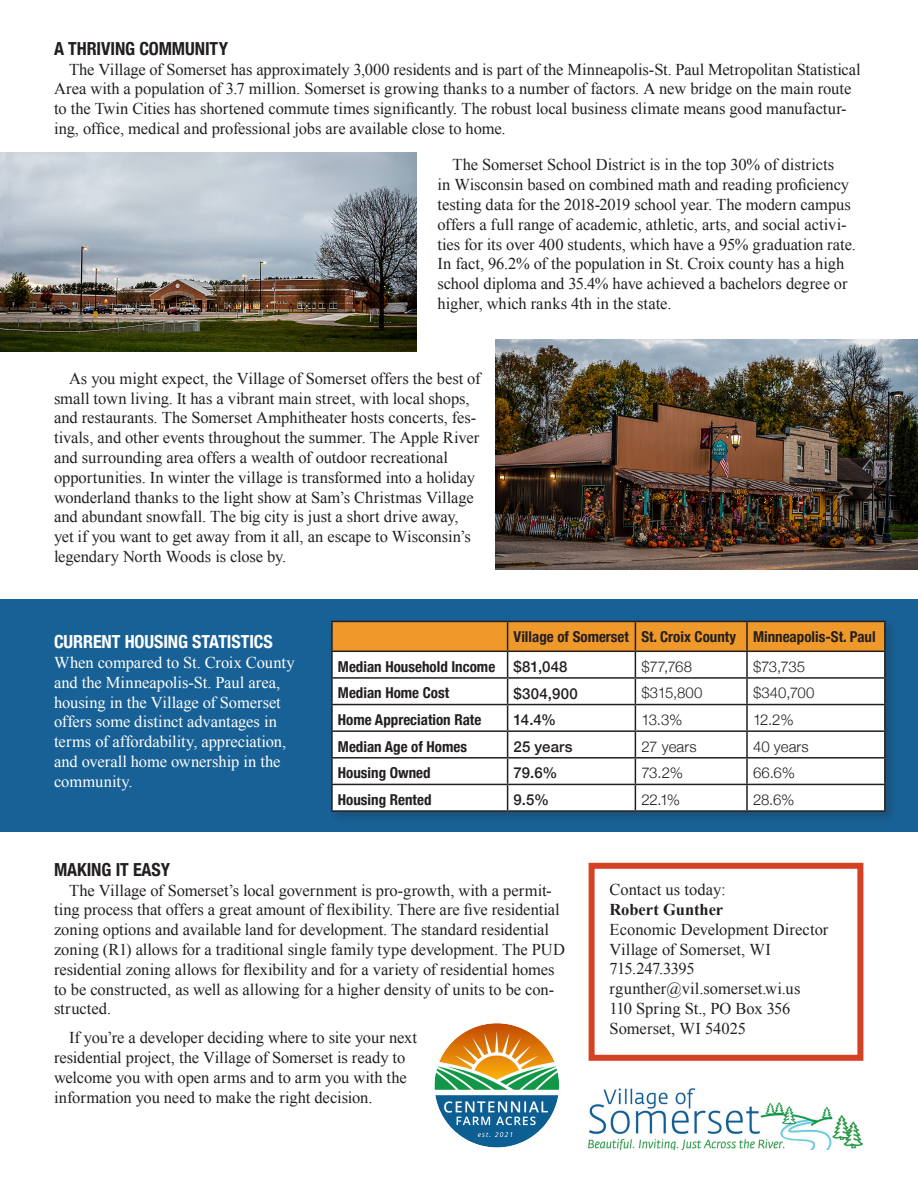
<style>
.page{position:relative;width:918px;height:1188px;background:#fff}
.page>*{position:absolute;margin:0;border:0;box-sizing:border-box;transform-origin:0 0}
.t1{font:700 condensed 18px "Helvetica Neue";letter-spacing:-.005em;color:#231f20}
.t2{font:700 condensed 18px "Helvetica Neue";letter-spacing:-.005em;color:#fff}
.t3{font:16.5px/19.8px "Times New Roman";letter-spacing:-.005em;color:#231f20}
.t4{font:16.5px/19.8px "Times New Roman";letter-spacing:-.005em;color:#fff}
.t5{font:700 16.5px "Times New Roman";letter-spacing:-.005em;color:#231f20}
.t6{font:16.5px "Times New Roman";letter-spacing:-.04em;color:#231f20}
.t7{font:700 condensed 15px "Helvetica Neue";color:#231f20}
.t8{font:300 15px "Helvetica Neue";color:#231f20}
.t9{font:500 15px "Helvetica Neue";letter-spacing:.015em;color:#231f20}
</style>
<div class="page">
<div style="left:0;top:599px;width:918px;height:233px;background:#186196"></div>
<div style="left:589px;top:863px;width:274px;height:198px;border:6px solid #d64123"></div>
<img style="left:589px;top:1088px;width:273px;height:62px">
<img style="left:496px;top:340px;width:422px;height:229px">
<img style="left:0;top:152px;width:416px;height:199px">
<div style="left:328px;top:617px;width:570px;height:207px;background:#231f20;opacity:.25"></div>
<hr style="left:331px;top:621px;width:177px;height:1px;background:#231f20">
<hr style="left:331px;top:622px;width:2px;height:29px;background:#231f20">
<hr style="left:747px;top:621px;width:139px;height:1px;background:#231f20">
<hr style="left:884px;top:622px;width:2px;height:29px;background:#231f20">
<hr style="left:331px;top:651px;width:177px;height:1px;background:#231f20">
<hr style="left:331px;top:652px;width:2px;height:25px;background:#231f20">
<hr style="left:747px;top:651px;width:139px;height:1px;background:#231f20">
<hr style="left:884px;top:652px;width:2px;height:25px;background:#231f20">
<hr style="left:331px;top:677px;width:177px;height:2px;background:#231f20">
<hr style="left:331px;top:679px;width:2px;height:25px;background:#231f20">
<hr style="left:747px;top:677px;width:139px;height:2px;background:#231f20">
<hr style="left:884px;top:679px;width:2px;height:25px;background:#231f20">
<hr style="left:331px;top:704px;width:177px;height:1px;background:#231f20">
<hr style="left:331px;top:705px;width:2px;height:25px;background:#231f20">
<hr style="left:747px;top:704px;width:139px;height:1px;background:#231f20">
<hr style="left:884px;top:705px;width:2px;height:25px;background:#231f20">
<hr style="left:331px;top:730px;width:177px;height:2px;background:#231f20">
<hr style="left:331px;top:732px;width:2px;height:25px;background:#231f20">
<hr style="left:747px;top:730px;width:139px;height:2px;background:#231f20">
<hr style="left:884px;top:732px;width:2px;height:25px;background:#231f20">
<hr style="left:331px;top:757px;width:177px;height:2px;background:#231f20">
<hr style="left:331px;top:759px;width:2px;height:25px;background:#231f20">
<hr style="left:747px;top:757px;width:139px;height:2px;background:#231f20">
<hr style="left:884px;top:759px;width:2px;height:25px;background:#231f20">
<hr style="left:331px;top:784px;width:177px;height:1px;background:#231f20">
<hr style="left:331px;top:785px;width:2px;height:25px;background:#231f20">
<svg style="left:332px;top:621px;width:553px;height:189px"></svg>
<hr style="left:747px;top:784px;width:139px;height:1px;background:#231f20">
<hr style="left:746px;top:785px;width:2px;height:25px;background:#231f20">
<hr style="left:884px;top:785px;width:2px;height:25px;background:#231f20">
<hr style="left:331px;top:810px;width:177px;height:2px;background:#231f20">
<hr style="left:508px;top:810px;width:127px;height:2px;background:#231f20">
<hr style="left:635px;top:810px;width:112px;height:2px;background:#231f20">
<hr style="left:747px;top:810px;width:139px;height:2px;background:#231f20">
<img style="left:434px;top:1023px;width:125px;height:125px">
<p class="t1" style="left:54px;top:33px;width:176px">A THRIVING COMMUNITY</p>
<p class="t3" style="left:54px;top:59px;width:808px;text-indent:15px">The Village of Somerset has approximately 3,000 residents and is part of the Minneapolis-St. Paul Metropolitan Statistical Area with a population of 3.7 million. Somerset is growing thanks to a number of factors. A new bridge on the main route to the Twin Cities has shortened commute times significantly. The robust local business climate means good manufactur&shy;ing, office, medical and professional jobs are available close to home.</p>
<p class="t3" style="left:437px;top:155px;width:420px;text-indent:15px">The Somerset School District is in the top 30% of districts<br>in Wisconsin based on combined math and reading proficiency testing data for the 2018-2019 school year. The modern campus offers a full range of academic, athletic, arts, and social activi&shy;ties for its over 400 students, which have a 95% graduation rate.<br>In fact, 96.2% of the population in St. Croix county has a high school diploma and 35.4% have achieved a bachelors degree or higher, which ranks 4th in the state.</p>
<p class="t3" style="left:54px;top:368px;width:428px;text-indent:15px">As you might expect, the Village of Somerset offers the best of small town living. It has a vibrant main street, with local shops, and restaurants. The Somerset Amphitheater hosts concerts, fes&shy;tivals, and other events throughout the summer. The Apple River and surrounding area offers a wealth of outdoor recreational opportunities. In winter the village is transformed into a holiday wonderland thanks to the light show at Sam’s Christmas Village and abundant snowfall. The big city is just a short drive away, yet if you want to get away from it all, an escape to Wisconsin’s legendary North Woods is close by.</p>
<p class="t2" style="left:54px;top:627px;width:220px">CURRENT HOUSING STATISTICS</p>
<p class="t4" style="left:54px;top:652px;width:242px">When compared to St. Croix County and the Minneapolis-St. Paul area, housing in the Village of Somerset offers some distinct advantages in terms of affordability, appreciation, and overall home ownership in the community.</p>
<p class="t7" style="left:514px;top:624px;width:117px">Village of Somerset</p>
<p class="t7" style="left:641px;top:624px;width:96px">St. Croix County</p>
<p class="t7" style="left:753px;top:624px;width:124px">Minneapolis-St. Paul</p>
<p class="t7" style="left:338px;top:654px;width:159px">Median Household Income</p>
<p class="t9" style="left:514px;top:655px;width:56px">$81,048</p>
<p class="t8" style="left:641px;top:654px;width:52px">$77,768</p>
<p class="t8" style="left:753px;top:654px;width:54px">$73,735</p>
<p class="t7" style="left:338px;top:681px;width:113px">Median Home Cost</p>
<p class="t9" style="left:514px;top:681px;width:66px">$304,900</p>
<p class="t8" style="left:641px;top:681px;width:63px">$315,800</p>
<p class="t8" style="left:753px;top:681px;width:63px">$340,700</p>
<p class="t7" style="left:338px;top:707px;width:145px">Home Appreciation Rate</p>
<p class="t9" style="left:514px;top:708px;width:44px">14.4%</p>
<p class="t8" style="left:641px;top:708px;width:42px">13.3%</p>
<p class="t8" style="left:753px;top:708px;width:42px">12.2%</p>
<p class="t7" style="left:338px;top:734px;width:131px">Median Age of Homes</p>
<p class="t9" style="left:514px;top:734px;width:61px">25 years</p>
<p class="t8" style="left:641px;top:734px;width:57px">27 years</p>
<p class="t8" style="left:753px;top:734px;width:57px">40 years</p>
<p class="t7" style="left:338px;top:760px;width:94px">Housing Owned</p>
<p class="t9" style="left:514px;top:761px;width:45px">79.6%</p>
<p class="t8" style="left:641px;top:761px;width:43px">73.2%</p>
<p class="t8" style="left:753px;top:761px;width:44px">66.6%</p>
<p class="t7" style="left:338px;top:787px;width:95px">Housing Rented</p>
<p class="t9" style="left:514px;top:788px;width:37px">9.5%</p>
<p class="t8" style="left:641px;top:787px;width:40px">22.1%</p>
<p class="t8" style="left:753px;top:787px;width:43px">28.6%</p>
<p class="t1" style="left:54px;top:855px;width:118px">MAKING IT EASY</p>
<p class="t3" style="left:54px;top:880px;width:512px;text-indent:15px">The Village of Somerset’s local government is pro-growth, with a permit&shy;ting process that offers a great amount of flexibility. There are five residential zoning options and available land for development. The standard residential zoning (R1) allows for a traditional single family type development. The PUD residential zoning allows for flexibility and for a variety of residential homes to be constructed, as well as allowing for a higher density of units to be con&shy;structed.</p>
<p class="t3" style="left:54px;top:1028px;width:365px;text-indent:15px">If you’re a developer deciding where to site your next residential project, the Village of Somerset is ready to welcome you with open arms and to arm you with the information you need to make the right decision.</p>
<p class="t3" style="left:610px;top:880px;width:118px">Contact us today:</p>
<p class="t5" style="left:610px;top:898px;width:115px">Robert Gunther</p>
<p class="t3" style="left:610px;top:919px;width:220px">Economic Development Director</p>
<p class="t3" style="left:610px;top:939px;width:163px">Village of Somerset, WI</p>
<p class="t6" style="left:610px;top:958px;width:87px">715.247.3395</p>
<p class="t3" style="left:610px;top:979px;width:192px">rgunther@vil.somerset.wi.us</p>
<p class="t3" style="left:610px;top:998px;width:182px">110 Spring St., PO Box 356</p>
<p class="t3" style="left:610px;top:1018px;width:138px">Somerset, WI 54025</p>
</div>
